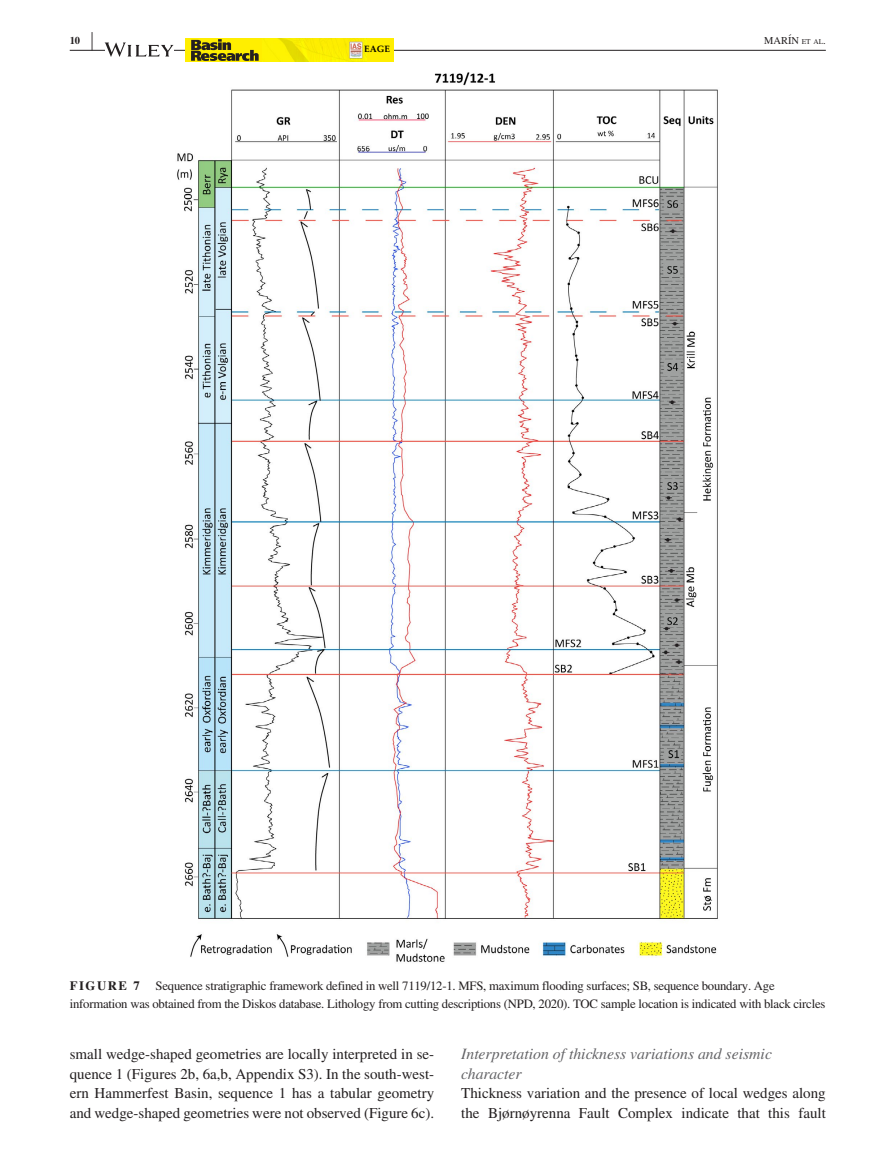
<style>
.page{position:relative;width:893px;height:1174px;background:#fff}
.page>*{position:absolute;margin:0;border:0;box-sizing:border-box;transform-origin:0 0}
.t1{font:700 25.95px "STIX";color:#231f20;scale:.36 1}
.t2{font:italic 15.75px/19.5px "STIX";color:#636366}
.t3{font:15px/19.5px "STIX";color:#231f20;text-align:justify}
.t4{font:12.75px/18px "STIX";letter-spacing:-.02em;color:#231f20}
.t5{font:10.5px "STIX";color:#231f20}
.t6{font:700 10.5px "STIX";color:#231f20}
.t7{font:700 9.15px "Palatino Linotype";color:#000}
.s1{font-size:7.35px}
.s2{font-weight:700}
</style>
<div class="page">
<hr style="left:70px;top:50px;width:756px;height:1px;background:#231f20">
<svg style="left:105px;top:42px;width:69px;height:15px"></svg>
<div style="left:186px;top:38px;width:208px;height:24px;background:#fe0"></div>
<img style="left:278px;top:38px;width:88px;height:24px">
<svg style="left:191px;top:39px;width:68px;height:22px"></svg>
<img style="left:177px;top:72px;width:541px;height:890px">
<p class="t6" style="left:70px;top:34px;width:12px">10</p>
<h1 class="t1" style="left:91px;top:26px;width:7px">|</h1>
<p class="t7" style="left:364px;top:42px;width:27px">EAGE</p>
<p class="t5" style="left:764px;top:33px;width:63px">MARÍN <span class="s1">et al</span>.</p>
<p class="t4" style="left:70px;top:977px;width:757px"><span class="s2">FIGURE 7</span> Sequence stratigraphic framework defined in well 7119/12-1. MFS, maximum flooding surfaces; SB, sequence boundary. Age information was obtained from the Diskos database. Lithology from cutting descriptions (NPD, 2020). TOC sample location is indicated with black circles</p>
<p class="t3" style="left:70px;top:1045px;width:366px">small wedge-shaped geometries are locally interpreted in se&shy;quence 1 (Figures 2b, 6a,b, Appendix S3). In the south-west&shy;ern Hammerfest Basin, sequence 1 has a tabular geometry and wedge-shaped geometries were not observed (Figure 6c).</p>
<p class="t2" style="left:461px;top:1043px;width:312px">Interpretation of thickness variations and seismic character</p>
<p class="t3" style="left:461px;top:1084px;width:366px">Thickness variation and the presence of local wedges along the Bjørnøyrenna Fault Complex indicate that this fault</p>
</div>
